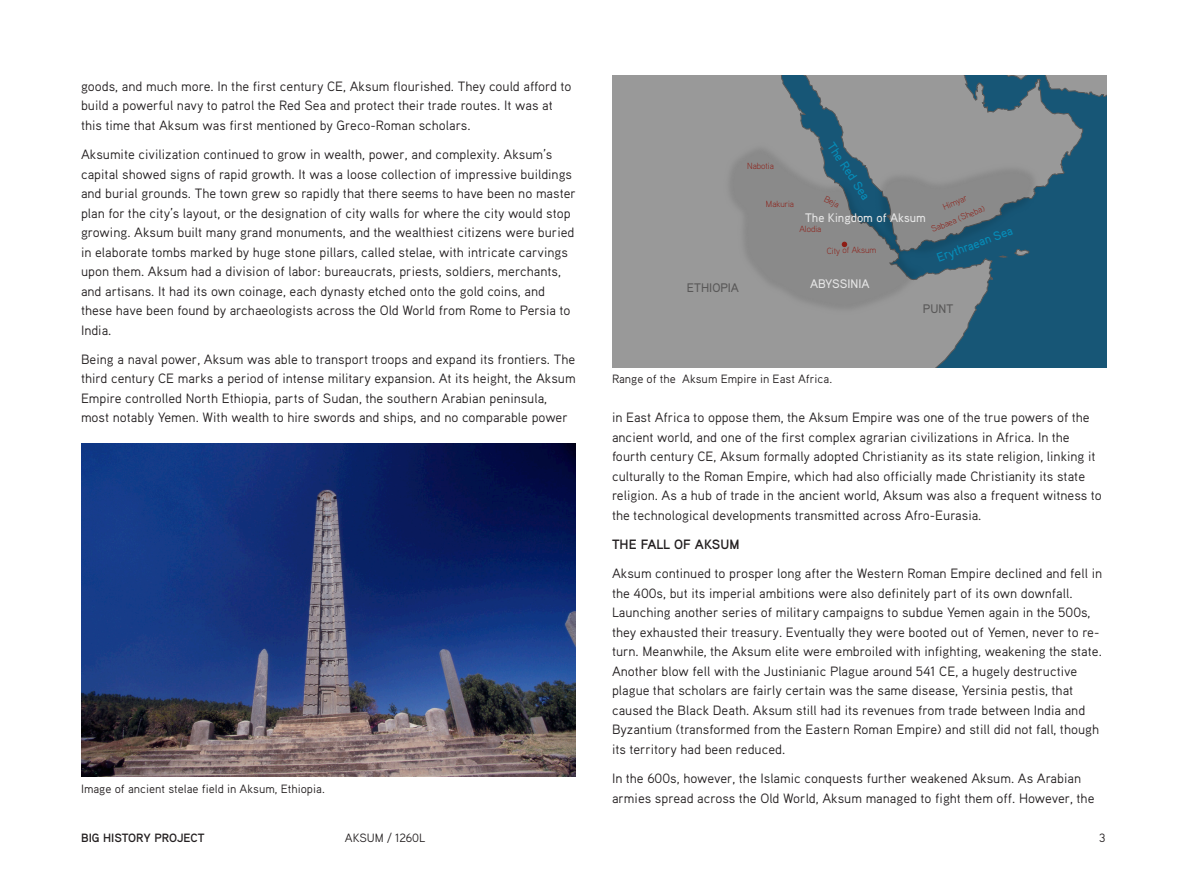
<style>
.page{position:relative;width:1188px;height:893px;background:#fff}
.page>*{position:absolute;margin:0;border:0;box-sizing:border-box;transform-origin:0 0}
.Article_Body_Copy{font:13.5px/19.5px "Aaux Pro";color:#231f20}
.Article_Body_Copy-2{font:700 13.5px "Aaux Pro";color:#231f20}
.t1{font:500 12.45px "Aaux Pro";letter-spacing:-.005em;color:#e6e6e6}
.t2{font:500 12.45px "Aaux Pro";color:#068db9}
.t3{font:500 12.45px "Aaux Pro";letter-spacing:-.005em;color:#595858}
.Article_Body_Copy-3{font:12px "Aaux Pro";color:#231f20}
.t4{font:700 12px "Aaux Pro";color:#231f20}
.t5{font:300 8.85px "Aaux Pro";letter-spacing:-.005em;color:#8e1d15}
</style>
<div class="page">
<svg style="left:612px;top:76px;width:495px;height:292px;background:#75868e"></svg>
<img style="left:712px;top:131px;width:339px;height:196px">
<svg style="left:842px;top:242px;width:5px;height:5px"></svg>
<img style="left:81px;top:444px;width:495px;height:332px">
<p class="Article_Body_Copy" style="left:81px;top:76px;width:492px">goods, and much more. In the first century CE, Aksum flourished. They could afford to build a powerful navy to patrol the Red Sea and protect their trade routes. It was at this time that Aksum was first mentioned by Greco-Roman scholars.</p>
<p class="Article_Body_Copy" style="left:81px;top:144px;width:497px">Aksumite civilization continued to grow in wealth, power, and complexity. Aksum’s capital showed signs of rapid growth. It was a loose collection of impressive buildings and burial grounds. The town grew so rapidly that there seems to have been no master plan for the city’s layout, or the designation of city walls for where the city would stop growing. Aksum built many grand monuments, and the wealthiest citizens were buried in elaborate tombs marked by huge stone pillars, called stelae, with intricate carvings upon them. Aksum had a division of labor: bureaucrats, priests, soldiers, merchants, and artisans. It had its own coinage, each dynasty etched onto the gold coins, and these have been found by archaeologists across the Old World from Rome to Persia to India.</p>
<p class="Article_Body_Copy" style="left:81px;top:349px;width:496px">Being a naval power, Aksum was able to transport troops and expand its frontiers. The third century CE marks a period of intense military expansion. At its height, the Aksum Empire controlled North Ethiopia, parts of Sudan, the southern Arabian peninsula, most notably Yemen. With wealth to hire swords and ships, and no comparable power</p>
<p class="Article_Body_Copy-3" style="left:81px;top:781px;width:245px">Image of ancient stelae field in Aksum, Ethiopia.</p>
<p class="t2" style="left:837px;top:140px;width:67px;rotate:56deg">The Red Sea</p>
<p class="t5" style="left:747px;top:160px;width:28px">Nabotia</p>
<p class="t5" style="left:766px;top:198px;width:30px">Makuria</p>
<p class="t5" style="left:827px;top:193px;width:17px;rotate:27deg">Beja</p>
<p class="t5" style="left:941px;top:202px;width:27px;rotate:-22deg">Himyar</p>
<p class="t5" style="left:930px;top:224px;width:58px;rotate:-22deg">Sabaea (Sheba)</p>
<p class="t1" style="left:805px;top:210px;width:122px">The Kingdom of Aksum</p>
<p class="t5" style="left:800px;top:224px;width:23px">Alodia</p>
<p class="t2" style="left:935px;top:250px;width:81px;rotate:-20deg">Erythraean Sea</p>
<p class="t5" style="left:827px;top:245px;width:51px">City of Aksum</p>
<p class="t3" style="left:687px;top:279px;width:54px">ETHIOPIA</p>
<p class="t1" style="left:810px;top:275px;width:61px">ABYSSINIA</p>
<p class="Article_Body_Copy-3" style="left:612px;top:372px;width:222px">Range of the Aksum Empire in East Africa.</p>
<p class="t3" style="left:923px;top:301px;width:32px">PUNT</p>
<p class="Article_Body_Copy" style="left:612px;top:407px;width:491px">in East Africa to oppose them, the Aksum Empire was one of the true powers of the ancient world, and one of the first complex agrarian civilizations in Africa. In the fourth century CE, Aksum formally adopted Christianity as its state religion, linking it culturally to the Roman Empire, which had also officially made Christianity its state religion. As a hub of trade in the ancient world, Aksum was also a frequent witness to the technological developments transmitted across Afro-Eurasia.</p>
<p class="Article_Body_Copy-2" style="left:612px;top:536px;width:129px">THE FALL OF AKSUM</p>
<p class="Article_Body_Copy" style="left:612px;top:563px;width:492px">Aksum continued to prosper long after the Western Roman Empire declined and fell in the 400s, but its imperial ambitions were also definitely part of its own downfall.<br>Launching another series of military campaigns to subdue Yemen again in the 500s, they exhausted their treasury. Eventually they were booted out of Yemen, never to re&shy;turn. Meanwhile, the Aksum elite were embroiled with infighting, weakening the state.<br>Another blow fell with the Justinianic Plague around 541 CE, a hugely destructive plague that scholars are fairly certain was the same disease, Yersinia pestis, that caused the Black Death. Aksum still had its revenues from trade between India and Byzantium (transformed from the Eastern Roman Empire) and still did not fall, though its territory had been reduced.</p>
<p class="Article_Body_Copy" style="left:612px;top:768px;width:484px">In the 600s, however, the Islamic conquests further weakened Aksum. As Arabian armies spread across the Old World, Aksum managed to fight them off. However, the</p>
<p class="t4" style="left:81px;top:830px;width:125px">BIG HISTORY PROJECT</p>
<p class="Article_Body_Copy-3" style="left:345px;top:830px;width:82px">AKSUM / 1260L</p>
<p class="Article_Body_Copy-3" style="left:1099px;top:830px;width:8px">3</p>
</div>
